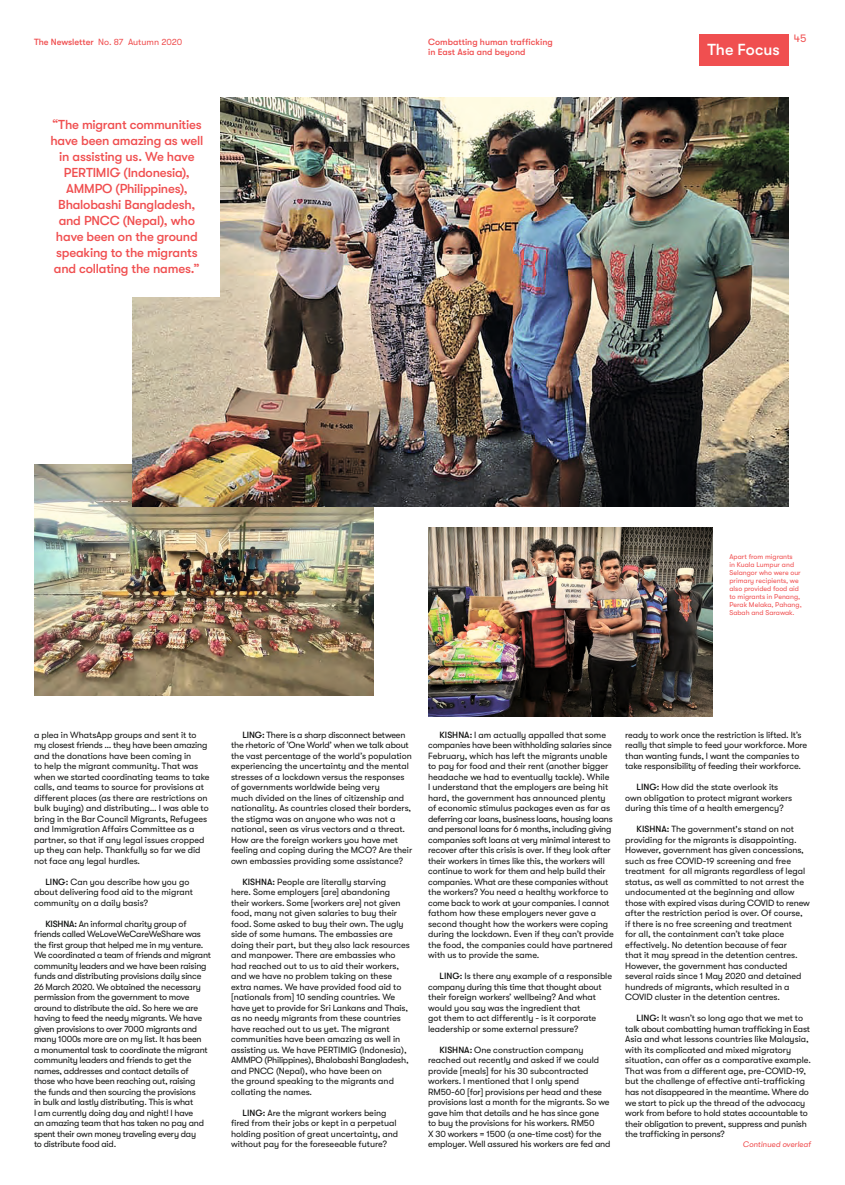
<style>
.page{position:relative;width:845px;height:1185px;background:#fff}
.page>*{position:absolute;margin:0;border:0;box-sizing:border-box;transform-origin:0 0}
.t1{font:500 16px "GT Walsheim Pro";color:#fff}
.t2{font:500 13px/16px "GT Walsheim Pro";letter-spacing:-.015em;color:#f04f50;text-align:center}
.t3{font:11px "GT Walsheim Pro";color:#f04f50}
.t4{font:9px/10.5px "GT Walsheim Pro";letter-spacing:-.005em;color:#131413}
.t5{font:500 9px/10.5px "GT Walsheim Pro";color:#f04f50}
.t6{font:9px "GT Walsheim Pro";color:#f04f50}
.t7{font:italic 8px "GT Walsheim Pro";color:#f04f50}
.t8{font:7px/8px "GT Walsheim Pro";color:#f04f50}
.s1{font-weight:500}
</style>
<div class="page">
<img style="left:34px;top:465px;width:339px;height:231px">
<img style="left:133px;top:97px;width:655px;height:410px">
<img style="left:428px;top:528px;width:284px;height:189px">
<div style="left:699px;top:34px;width:89px;height:32px;background:#f04f50"></div>
<div style="left:34px;top:95px;width:186px;height:202px;background:#fff"></div>
<p class="t6" style="left:34px;top:36px;width:150px"><span class="s1">The Newsletter</span> No. 87 Autumn 2020</p>
<p class="t2" style="left:50px;top:116px;width:154px">“The migrant communities have been amazing as well in assisting us. We have<br>PERTIMIG (Indonesia),<br>AMMPO (Philippines),<br>Bhalobashi Bangladesh, and PNCC (Nepal), who have been on the ground speaking to the migrants and collating the names.”</p>
<p class="t5" style="left:428px;top:36px;width:126px">Combatting human trafficking in East Asia and beyond</p>
<h1 class="t1" style="left:707px;top:40px;width:74px">The Focus</h1>
<p class="t3" style="left:794px;top:33px;width:14px">45</p>
<p class="t8" style="left:729px;top:553px;width:74px">Apart from migrants<br>in Kuala Lumpur and<br>Selangor who were our primary recipients, we also provided food aid to migrants in Penang,<br>Perak Melaka, Pahang,<br>Sabah and Sarawak.</p>
<p class="t4" style="left:34px;top:729px;width:177px">a plea in WhatsApp groups and sent it to my closest friends … they have been amazing and the donations have been coming in<br>to help the migrant community. That was when we started coordinating teams to take calls, and teams to source for provisions at different places (as there are restrictions on bulk buying) and distributing… I was able to bring in the Bar Council Migrants, Refugees and Immigration Affairs Committee as a partner, so that if any legal issues cropped up they can help. Thankfully so far we did not face any legal hurdles.</p>
<p class="t4" style="left:34px;top:876px;width:160px;text-indent:11px"><span class="s1">LING:</span> Can you describe how you go about delivering food aid to the migrant community on a daily basis?</p>
<p class="t4" style="left:34px;top:918px;width:179px;text-indent:11px"><span class="s1">KISHNA:</span> An informal charity group of friends called WeLoveWeCareWeShare was the first group that helped me in my venture.<br>We coordinated a team of friends and migrant community leaders and we have been raising funds and distributing provisions daily since 26 March 2020. We obtained the necessary permission from the government to move around to distribute the aid. So here we are having to feed the needy migrants. We have given provisions to over 7000 migrants and many 1000s more are on my list. It has been<br>a monumental task to coordinate the migrant community leaders and friends to get the names, addresses and contact details of those who have been reaching out, raising<br>the funds and then sourcing the provisions<br>in bulk and lastly distributing. This is what<br>I am currently doing day and night! I have<br>an amazing team that has taken no pay and spent their own money traveling every day<br>to distribute food aid.</p>
<p class="t4" style="left:231px;top:729px;width:183px;text-indent:11px"><span class="s1">LING:</span> There is a sharp disconnect between the rhetoric of ‘One World’ when we talk about the vast percentage of the world’s population experiencing the uncertainty and the mental stresses of a lockdown versus the responses of governments worldwide being very<br>much divided on the lines of citizenship and nationality. As countries closed their borders, the stigma was on anyone who was not a national, seen as virus vectors and a threat.<br>How are the foreign workers you have met feeling and coping during the MCO? Are their own embassies providing some assistance?</p>
<p class="t4" style="left:231px;top:876px;width:180px;text-indent:11px"><span class="s1">KISHNA:</span> People are literally starving<br>here. Some employers [are] abandoning their workers. Some [workers are] not given food, many not given salaries to buy their food. Some asked to buy their own. The ugly side of some humans. The embassies are doing their part, but they also lack resources and manpower. There are embassies who had reached out to us to aid their workers, and we have no problem taking on these extra names. We have provided food aid to [nationals from] 10 sending countries. We have yet to provide for Sri Lankans and Thais, as no needy migrants from these countries have reached out to us yet. The migrant communities have been amazing as well in assisting us. We have PERTIMIG (Indonesia), AMMPO (Philippines), Bhalobashi Bangladesh, and PNCC (Nepal), who have been on<br>the ground speaking to the migrants and collating the names.</p>
<p class="t4" style="left:231px;top:1107px;width:169px;text-indent:11px"><span class="s1">LING:</span> Are the migrant workers being fired from their jobs or kept in a perpetual holding position of great uncertainty, and without pay for the foreseeable future?</p>
<p class="t4" style="left:428px;top:729px;width:187px;text-indent:11px"><span class="s1">KISHNA:</span> I am actually appalled that some companies have been withholding salaries since February, which has left the migrants unable to pay for food and their rent (another bigger headache we had to eventually tackle). While I understand that the employers are being hit hard, the government has announced plenty of economic stimulus packages even as far as deferring car loans, business loans, housing loans and personal loans for 6 months, including giving companies soft loans at very minimal interest to recover after this crisis is over. If they look after their workers in times like this, the workers will continue to work for them and help build their companies. What are these companies without the workers? You need a healthy workforce to come back to work at your companies. I cannot fathom how these employers never gave a second thought how the workers were coping during the lockdown. Even if they can’t provide the food, the companies could have partnered with us to provide the same.</p>
<p class="t4" style="left:428px;top:971px;width:185px;text-indent:11px"><span class="s1">LING:</span> Is there any example of a responsible company during this time that thought about their foreign workers’ wellbeing? And what would you say was the ingredient that<br>got them to act differently - is it corporate leadership or some external pressure?</p>
<p class="t4" style="left:428px;top:1045px;width:184px;text-indent:11px"><span class="s1">KISHNA:</span> One construction company reached out recently and asked if we could provide [meals] for his 30 subcontracted workers. I mentioned that I only spend RM50-60 [for] provisions per head and these provisions last a month for the migrants. So we gave him that details and he has since gone<br>to buy the provisions for his workers. RM50<br>X 30 workers = 1500 (a one-time cost) for the employer. Well assured his workers are fed and</p>
<p class="t4" style="left:625px;top:730px;width:184px">ready to work once the restriction is lifted. It’s really that simple to feed your workforce. More than wanting funds, I want the companies to take responsibility of feeding their workforce.</p>
<p class="t4" style="left:625px;top:782px;width:168px;text-indent:11px"><span class="s1">LING:</span> How did the state overlook its own obligation to protect migrant workers during this time of a health emergency?</p>
<p class="t4" style="left:625px;top:824px;width:186px;text-indent:11px"><span class="s1">KISHNA:</span> The government's stand on not providing for the migrants is disappointing.<br>However, government has given concessions, such as free COVID-19 screening and free treatment for all migrants regardless of legal status, as well as committed to not arrest the undocumented at the beginning and allow those with expired visas during COVID to renew after the restriction period is over. Of course, if there is no free screening and treatment<br>for all, the containment can’t take place effectively. No detention because of fear<br>that it may spread in the detention centres.<br>However, the government has conducted several raids since 1 May 2020 and detained hundreds of migrants, which resulted in a COVID cluster in the detention centres.</p>
<p class="t4" style="left:625px;top:1013px;width:187px;text-indent:11px"><span class="s1">LING:</span> It wasn’t so long ago that we met to talk about combatting human trafficking in East Asia and what lessons countries like Malaysia, with its complicated and mixed migratory situation, can offer as a comparative example.<br>That was from a different age, pre-COVID-19, but the challenge of effective anti-trafficking has not disappeared in the meantime. Where do we start to pick up the thread of the advocacy work from before to hold states accountable to their obligation to prevent, suppress and punish the trafficking in persons?</p>
<p class="t7" style="left:743px;top:1140px;width:70px">Continued overleaf</p>
</div>
